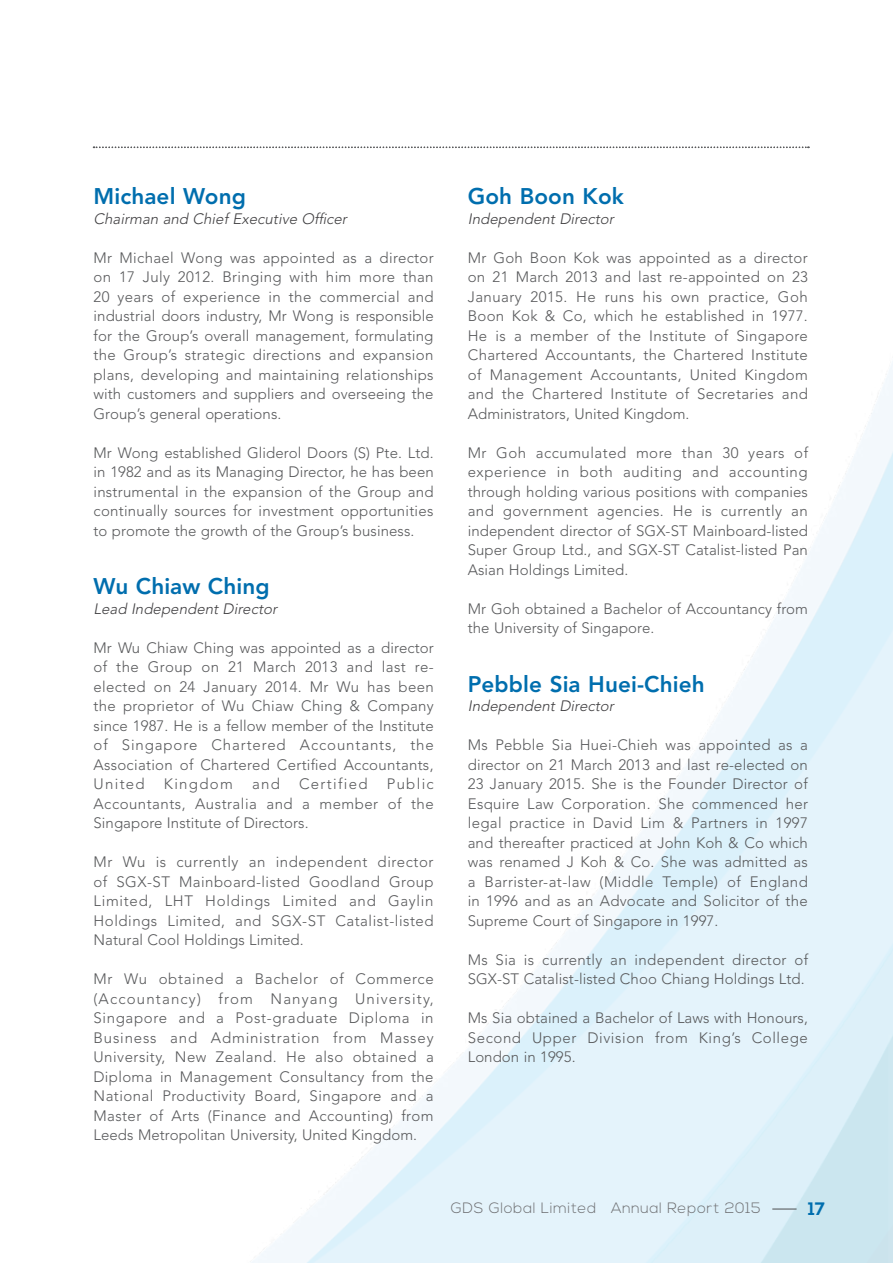
<style>
.page{position:relative;width:893px;height:1263px;background:#fff}
.page>*{position:absolute;margin:0;border:0;box-sizing:border-box;transform-origin:0 0}
.t1{font:800 22.5px "Avenir LT Std";letter-spacing:.005em;color:#006eae}
.t2{font:700 18px "Nexa";color:#006eae}
.t3{font:300 15px/19.5px "Avenir LT Std";letter-spacing:.005em;color:#58595b;text-align:justify}
.t4{font:italic 300 15px "Avenir LT Std";color:#414042}
.t5{font:300 15px "Nexa";letter-spacing:.04em;color:#6d6e71}
.t6{font:300 15px "Avenir LT Std";letter-spacing:.085em;color:#58595b}
</style>
<div class="page">
<img style="left:92px;top:146px;width:801px;height:1117px">
<svg style="left:772px;top:1209px;width:24px;height:1px"></svg>
<svg style="left:94px;top:147px;width:715px;height:1px"></svg>
<h1 class="t1" style="left:94px;top:183px;width:154px">Michael Wong</h1>
<p class="t4" style="left:94px;top:210px;width:258px">Chairman and Chief Executive Officer</p>
<p class="t3" style="left:94px;top:248px;width:342px">Mr Michael Wong was appointed as a director on 17 July 2012. Bringing with him more than 20 years of experience in the commercial and industrial doors industry, Mr Wong is responsible for the Group’s overall management, formulating the Group’s strategic directions and expansion plans, developing and maintaining relationships with customers and suppliers and overseeing the Group’s general operations.</p>
<p class="t3" style="left:94px;top:443px;width:342px">Mr Wong established Gliderol Doors (S) Pte. Ltd. in 1982 and as its Managing Director, he has been instrumental in the expansion of the Group and continually sources for investment opportunities to promote the growth of the Group’s business.</p>
<h1 class="t1" style="left:94px;top:573px;width:178px">Wu Chiaw Ching</h1>
<p class="t4" style="left:94px;top:600px;width:188px">Lead Independent Director</p>
<p class="t3" style="left:94px;top:638px;width:342px">Mr Wu Chiaw Ching was appointed as a director of the Group on 21 March 2013 and last re&shy;elected on 24 January 2014. Mr Wu has been the proprietor of Wu Chiaw Ching &amp; Company since 1987. He is a fellow member of the Institute of Singapore Chartered Accountants, the Association of Chartered Certified Accountants, United</p>
<p class="t6" style="left:164px;top:775px;width:70px">Kingdom</p>
<p class="t3" style="left:252px;top:774px;width:29px">and</p>
<p class="t6" style="left:299px;top:775px;width:70px">Certified</p>
<p class="t3" style="left:94px;top:774px;width:342px;text-indent:293px">Public Accountants, Australia and a member of the Singapore Institute of Directors.</p>
<p class="t3" style="left:94px;top:852px;width:342px">Mr Wu is currently an independent director of SGX-ST Mainboard-listed Goodland Group Limited, LHT Holdings Limited and Gaylin Holdings Limited, and SGX-ST Catalist-listed Natural Cool Holdings Limited.</p>
<p class="t3" style="left:94px;top:969px;width:342px">Mr Wu obtained a Bachelor of Commerce (Accountancy) from Nanyang University, Singapore and a Post-graduate Diploma in Business and Administration from Massey University, New Zealand. He also obtained a Diploma in Management Consultancy from the National Productivity Board, Singapore and a Master of Arts (Finance and Accounting) from Leeds Metropolitan University, United Kingdom.</p>
<h1 class="t1" style="left:468px;top:183px;width:158px">Goh Boon Kok</h1>
<p class="t4" style="left:468px;top:210px;width:151px">Independent Director</p>
<p class="t3" style="left:468px;top:248px;width:342px">Mr Goh Boon Kok was appointed as a director on 21 March 2013 and last re-appointed on 23<br>January 2015. He runs his own practice, Goh Boon Kok &amp; Co, which he established in 1977.<br>He is a member of the Institute of Singapore Chartered Accountants, the Chartered Institute of Management Accountants, United Kingdom and the Chartered Institute of Secretaries and Administrators, United Kingdom.</p>
<p class="t3" style="left:468px;top:443px;width:342px">Mr Goh accumulated more than 30 years of experience in both auditing and accounting through holding various positions with companies and government agencies. He is currently an independent director of SGX-ST Mainboard-listed Super Group Ltd., and SGX-ST Catalist-listed Pan Asian Holdings Limited.</p>
<p class="t3" style="left:468px;top:599px;width:342px">Mr Goh obtained a Bachelor of Accountancy from the University of Singapore.</p>
<h1 class="t1" style="left:468px;top:670px;width:238px">Pebble Sia Huei-Chieh</h1>
<p class="t4" style="left:468px;top:697px;width:151px">Independent Director</p>
<p class="t3" style="left:468px;top:735px;width:342px">Ms Pebble Sia Huei-Chieh was appointed as a director on 21 March 2013 and last re-elected on 23 January 2015. She is the Founder Director of Esquire Law Corporation. She commenced her legal practice in David Lim &amp; Partners in 1997 and thereafter practiced at John Koh &amp; Co which was renamed J Koh &amp; Co. She was admitted as a Barrister-at-law (Middle Temple) of England in 1996 and as an Advocate and Solicitor of the Supreme Court of Singapore in 1997.</p>
<p class="t3" style="left:468px;top:950px;width:342px">Ms Sia is currently an independent director of<br>SGX-ST Catalist-listed Choo Chiang Holdings Ltd.</p>
<p class="t3" style="left:468px;top:1008px;width:342px">Ms Sia obtained a Bachelor of Laws with Honours, Second Upper Division from King’s College London in 1995.</p>
<p class="t5" style="left:451px;top:1199px;width:311px">GDS Global Limited Annual Report 2015</p>
<p class="t2" style="left:808px;top:1199px;width:18px">17</p>
</div>
